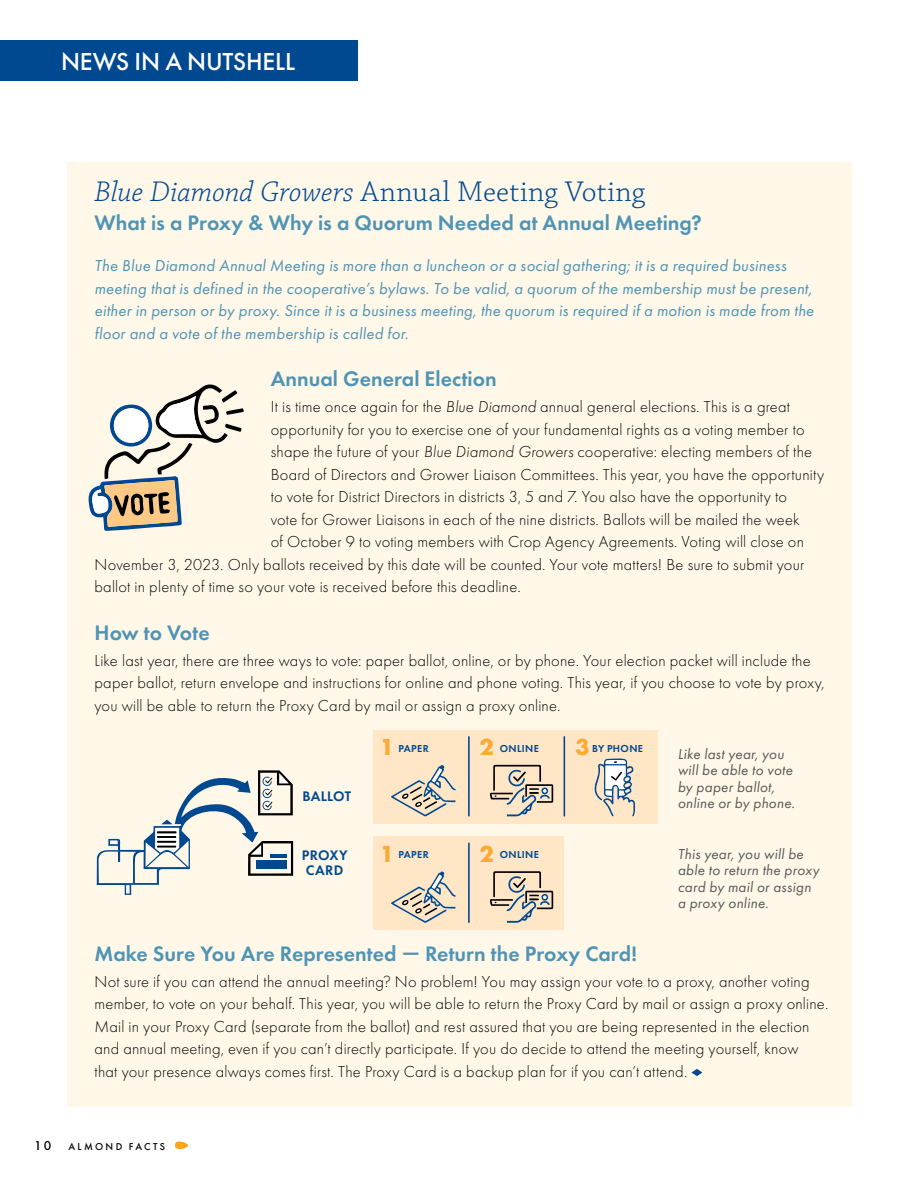
<style>
.page{position:relative;width:918px;height:1188px;background:#fff}
.page>*{position:absolute;margin:0;border:0;box-sizing:border-box;transform-origin:0 0}
.t1{font:300 30px "Chaparral Pro";letter-spacing:.01em;color:#004990}
.t2{font:500 25.5px "Futura PT";letter-spacing:-.005em;color:#fff}
.t3{font:700 24.15px "Futura PT";color:#fbaa34}
.t4{font:600 21.75px "Futura PT";color:#4f94b5}
.t5{font:300 16.5px/22.5px "Futura PT";letter-spacing:.01em;color:#000}
.t6{font:italic 16.5px/22.5px "Futura PT";letter-spacing:.015em;color:#4f94b5}
.t7{font:italic 15px/16.5px "Futura PT";letter-spacing:.015em;color:#58595b}
.t8{font:600 14.4px/15.1px "Futura PT";letter-spacing:.02em;color:#004990}
.t9{font:500 13.35px "Futura PT";color:#000}
.t10{font:600 10.5px "Futura PT";letter-spacing:.035em;color:#004990}
.t11{font:500 10.35px "Futura PT";letter-spacing:.225em;color:#000}
.s1{font-style:italic}
.s2{font-family:"Neutra Text"}
</style>
<div class="page">
<div style="left:67px;top:162px;width:785px;height:944px;background:#fff7e7"></div>
<div style="left:0;top:40px;width:358px;height:41px;background:#004990"></div>
<svg style="left:88px;top:384px;width:156px;height:147px"></svg>
<svg style="left:97px;top:770px;width:196px;height:125px"></svg>
<div style="left:256px;top:860px;width:30px;height:9px;background:#004990"></div>
<hr style="left:270px;top:854px;width:16px;height:4px;background:#004990">
<svg style="left:691px;top:1069px;width:11px;height:7px"></svg>
<svg style="left:175px;top:1142px;width:13px;height:7px"></svg>
<div style="left:374px;top:730px;width:284px;height:93px;background:#ffe6c7"></div>
<div style="left:374px;top:836px;width:190px;height:94px;background:#ffe6c7"></div>
<hr style="left:468px;top:737px;width:2px;height:79px;background:#004990">
<hr style="left:468px;top:843px;width:2px;height:79px;background:#004990">
<hr style="left:564px;top:737px;width:1px;height:79px;background:#004990">
<svg style="left:391px;top:765px;width:65px;height:51px"></svg>
<svg style="left:391px;top:871px;width:65px;height:52px"></svg>
<svg style="left:490px;top:765px;width:63px;height:51px"></svg>
<svg style="left:490px;top:871px;width:63px;height:52px"></svg>
<svg style="left:594px;top:759px;width:41px;height:57px"></svg>
<h2 class="t2" style="left:61px;top:46px;width:235px">NEWS IN A NUTSHELL</h2>
<h3 class="t1" style="left:94px;top:175px;width:552px"><span class="s1">Blue Diamond Growers</span> Annual Meeting Voting</h3>
<h4 class="t4" style="left:94px;top:209px;width:609px">What is a Proxy &amp; Why is a Quorum Needed at Annual Meeting?</h4>
<p class="t6" style="left:94px;top:254px;width:721px">The Blue Diamond Annual Meeting is more than a luncheon or a social gathering; it is a required business meeting that is defined in the cooperative’s bylaws. To be valid, a quorum of the membership must be present, either in person or by proxy. Since it is a business meeting, the quorum is required if a motion is made from the floor and a vote of the membership is called for.</p>
<h4 class="t4" style="left:271px;top:365px;width:227px">Annual General Election</h4>
<p class="t5" style="left:271px;top:396px;width:521px">It is time once again for the <span class="s1">Blue Diamond</span> annual general elections. This is a great</p>
<p class="t5" style="left:271px;top:418px;width:535px">opportunity for you to exercise one of your fundamental rights as a voting member to</p>
<p class="t5" style="left:271px;top:441px;width:543px">shape the future of your <span class="s1">Blue Diamond Growers</span> cooperative: electing members of the</p>
<p class="t5" style="left:271px;top:463px;width:555px">Board of Directors and Grower Liaison Committees. This year, you have the opportunity</p>
<p class="t5" style="left:271px;top:486px;width:518px">to vote for District Directors in districts 3, 5 and 7. You also have the opportunity to</p>
<p class="t5" style="left:271px;top:508px;width:531px">vote for Grower Liaisons in each of the nine districts. Ballots will be mailed the week</p>
<p class="t5" style="left:271px;top:531px;width:535px">of October 9 to voting members with Crop Agency Agreements. Voting will close on</p>
<p class="t5" style="left:95px;top:553px;width:711px">November 3, 2023. Only ballots received by this date will be counted. Your vote matters! Be sure to submit your</p>
<p class="t5" style="left:95px;top:576px;width:428px">ballot in plenty of time so your vote is received before this deadline.</p>
<h4 class="t4" style="left:94px;top:619px;width:117px">How to Vote</h4>
<p class="t5" style="left:94px;top:649px;width:732px">Like last year, there are three ways to vote: paper ballot, online, or by phone. Your election packet will include the paper ballot, return envelope and instructions for online and phone voting. This year, if you choose to vote by proxy, you will be able to return the Proxy Card by mail or assign a proxy online.</p>
<p class="t8" style="left:302px;top:788px;width:50px">BALLOT</p>
<p class="t8" style="left:302px;top:848px;width:47px">PROXY<br>CARD</p>
<h3 class="t3" style="left:380px;top:732px;width:16px">1</h3>
<p class="t10" style="left:398px;top:742px;width:32px">PAPER</p>
<h3 class="t3" style="left:380px;top:838px;width:16px">1</h3>
<p class="t10" style="left:398px;top:848px;width:32px">PAPER</p>
<h3 class="t3" style="left:479px;top:732px;width:16px">2</h3>
<p class="t10" style="left:500px;top:742px;width:41px">ONLINE</p>
<h3 class="t3" style="left:479px;top:838px;width:16px">2</h3>
<p class="t10" style="left:500px;top:848px;width:41px">ONLINE</p>
<h3 class="t3" style="left:575px;top:732px;width:16px">3</h3>
<p class="t10" style="left:592px;top:742px;width:52px">BY PHONE</p>
<p class="t7" style="left:678px;top:746px;width:119px">Like last year, you will be able to vote by paper ballot, online or by phone.</p>
<p class="t7" style="left:678px;top:845px;width:143px">This year, you will be able to return the proxy card by mail or assign a proxy online.</p>
<h4 class="t4" style="left:94px;top:940px;width:544px">Make Sure You Are Represented — Return the Proxy Card!</h4>
<p class="t5" style="left:94px;top:970px;width:735px">Not sure if you can attend the annual meeting<span class="s2">?</span> No problem! You may assign your vote to a proxy, another voting member, to vote on your behalf. This year, you will be able to return the Proxy Card by mail or assign a proxy online.<br>Mail in your Proxy Card (separate from the ballot) and rest assured that you are being represented in the election and annual meeting, even if you can’t directly participate. If you do decide to attend the meeting yourself, know<br>that your presence always comes first. The Proxy Card is a backup plan for if you can’t attend.</p>
<p class="t9" style="left:34px;top:1137px;width:19px">10</p>
<p class="t11" style="left:69px;top:1140px;width:98px">ALMOND FACTS</p>
</div>
